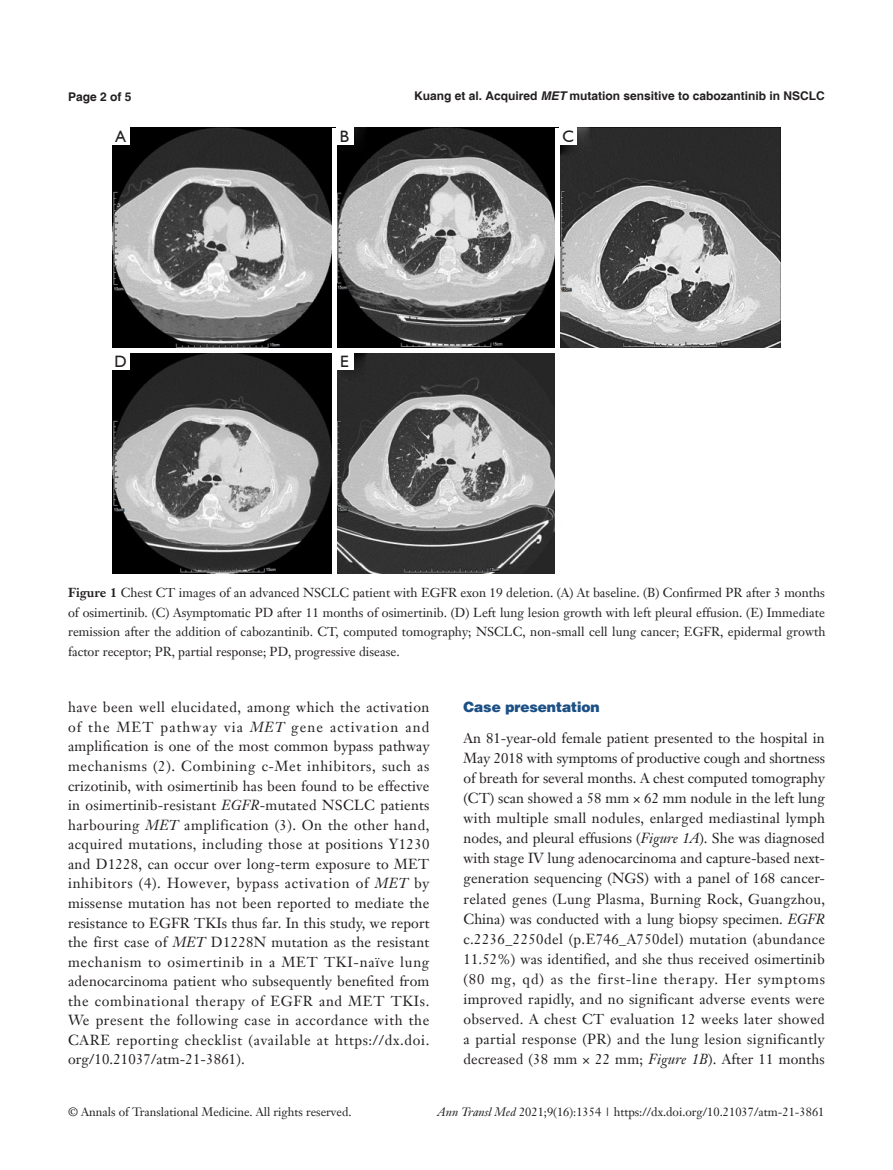
<style>
.page{position:relative;width:893px;height:1170px;background:#fff}
.page>*{position:absolute;margin:0;border:0;box-sizing:border-box;transform-origin:0 0}
.t1{font:16.5px "Humanist 521 BT";color:#231f20}
.t2{font:14.25px/19.5px "Janson Text LT";letter-spacing:.025em;color:#231f20;text-align:justify}
.t3{font:900 14.25px "Helvetica";color:#1c5085}
.t4{font:12.75px/19.5px "Janson Text LT";color:#231f20;text-align:justify}
.t5{font:12px "Janson Text LT";color:#231f20}
.t6{font:700 12px "Helvetica";color:#231f20}
.s1{font-style:italic}
.s2{font-weight:700}
</style>
<div class="page">
<img style="left:112px;top:128px;width:669px;height:445px">
<hr style="left:332px;top:128px;width:4px;height:445px;background:#fff">
<div style="left:555px;top:128px;width:5px;height:445px;background:#fff"></div>
<hr style="left:112px;top:348px;width:669px;height:4px;background:#fff">
<div style="left:336px;top:128px;width:17px;height:17px;background:#fff"></div>
<div style="left:560px;top:128px;width:17px;height:17px;background:#fff"></div>
<div style="left:112px;top:352px;width:17px;height:17px;background:#fff"></div>
<div style="left:336px;top:352px;width:17px;height:17px;background:#fff"></div>
<div style="left:112px;top:128px;width:17px;height:17px;background:#fff"></div>
<p class="t6" style="left:68px;top:89px;width:65px">Page 2 of 5</p>
<p class="t1" style="left:116px;top:126px;width:12px">A</p>
<p class="t6" style="left:414px;top:88px;width:412px">Kuang et al. Acquired <span class="s1">MET</span> mutation sensitive to cabozantinib in NSCLC</p>
<p class="t1" style="left:340px;top:126px;width:11px">B</p>
<p class="t1" style="left:562px;top:126px;width:13px">C</p>
<p class="t1" style="left:115px;top:351px;width:14px">D</p>
<p class="t1" style="left:340px;top:351px;width:10px">E</p>
<p class="t4" style="left:68px;top:582px;width:759px"><span class="s2">Figure 1</span> Chest CT images of an advanced NSCLC patient with EGFR exon 19 deletion. (A) At baseline. (B) Confirmed PR after 3 months of osimertinib. (C) Asymptomatic PD after 11 months of osimertinib. (D) Left lung lesion growth with left pleural effusion. (E) Immediate remission after the addition of cabozantinib. CT, computed tomography; NSCLC, non-small cell lung cancer; EGFR, epidermal growth factor receptor; PR, partial response; PD, progressive disease.</p>
<p class="t2" style="left:68px;top:697px;width:363px">have been well elucidated, among which the activation of the MET pathway via <span class="s1">MET</span> gene activation and amplification is one of the most common bypass pathway mechanisms (2). Combining c-Met inhibitors, such as crizotinib, with osimertinib has been found to be effective in osimertinib-resistant <span class="s1">EGFR</span>-mutated NSCLC patients harbouring <span class="s1">MET</span> amplification (3). On the other hand, acquired mutations, including those at positions Y1230 and D1228, can occur over long-term exposure to MET inhibitors (4). However, bypass activation of <span class="s1">MET</span> by missense mutation has not been reported to mediate the resistance to EGFR TKIs thus far. In this study, we report the first case of <span class="s1">MET</span> D1228N mutation as the resistant mechanism to osimertinib in a MET TKI-naïve lung adenocarcinoma patient who subsequently benefited from the combinational therapy of EGFR and MET TKIs.<br>We present the following case in accordance with the CARE reporting checklist (available at https://dx.doi. org/10.21037/atm-21-3861).</p>
<p class="t3" style="left:463px;top:698px;width:138px">Case presentation</p>
<p class="t2" style="left:463px;top:727px;width:363px;line-height:20.1px">An 81-year-old female patient presented to the hospital in May 2018 with symptoms of productive cough and shortness of breath for several months. A chest computed tomography (CT) scan showed a 58 mm × 62 mm nodule in the left lung with multiple small nodules, enlarged mediastinal lymph nodes, and pleural effusions (<span class="s1">Figure 1A</span>). She was diagnosed with stage IV lung adenocarcinoma and capture-based next&shy;generation sequencing (NGS) with a panel of 168 cancer&shy;related genes (Lung Plasma, Burning Rock, Guangzhou, China) was conducted with a lung biopsy specimen. <span class="s1">EGFR </span>c.2236_2250del (p.E746_A750del) mutation (abundance 11.52%) was identified, and she thus received osimertinib (80 mg, qd) as the first-line therapy. Her symptoms improved rapidly, and no significant adverse events were observed. A chest CT evaluation 12 weeks later showed a partial response (PR) and the lung lesion significantly decreased (38 mm × 22 mm; <span class="s1">Figure 1B</span>). After 11 months</p>
<p class="t5" style="left:68px;top:1104px;width:285px">© Annals of Translational Medicine. All rights reserved.</p>
<p class="t5" style="left:438px;top:1104px;width:388px"><span class="s1">Ann Transl Med</span> 2021;9(16):1354 | https://dx.doi.org/10.21037/atm-21-3861</p>
</div>
